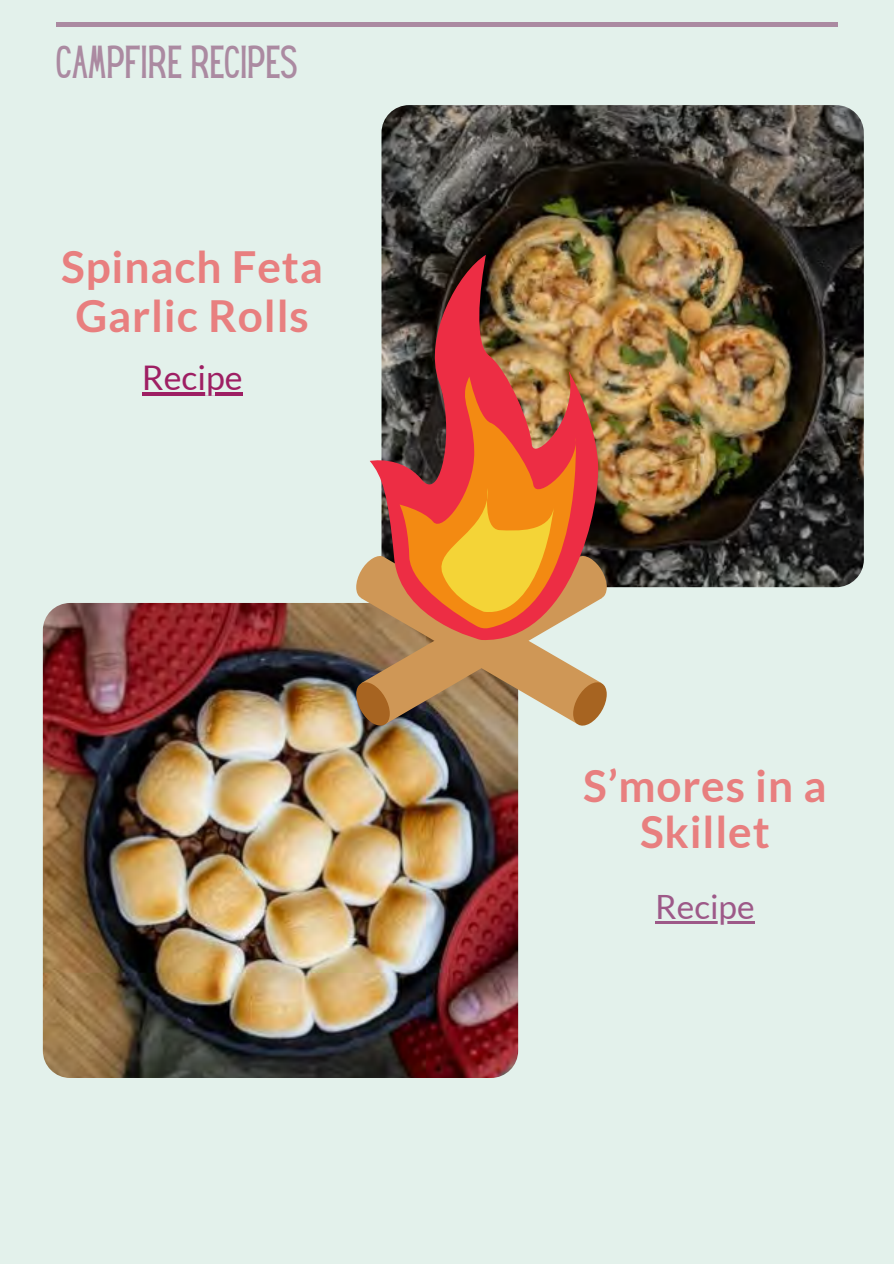
<style>
.page{position:relative;width:894px;height:1264px;background:#fff}
.page>*{position:absolute;margin:0;border:0;box-sizing:border-box;transform-origin:0 0}
.t1{font:700 44.1px/48.3px "Lato";letter-spacing:.02em;color:#e87f7f;text-align:center}
.t2{font:40.5px "Hey Gotcha";color:#ab8aa1}
.t3{font:33.9px "Lato";color:#9e1f63}
.t4{font:33.45px "Lato";color:#9d5988}
</style>
<div class="page">
<div style="left:0;top:0;width:893px;height:1263px;background:#e3f1eb"></div>
<div style="left:56px;top:22px;width:781px;height:5px;background:#ab8aa1"></div>
<img style="left:381px;top:105px;width:482px;height:482px;border-radius:28px">
<img style="left:43px;top:603px;width:475px;height:474px;border-radius:27px">
<img style="left:370px;top:255px;width:231px;height:233px">
<svg style="left:399px;top:376px;width:185px;height:112px;background:#ba4c37"></svg>
<svg style="left:356px;top:488px;width:250px;height:240px;background:#ce8d52"></svg>
<hr style="left:142px;top:392px;width:100px;height:3px;background:#9e1f63">
<hr style="left:655px;top:921px;width:99px;height:2px;background:#9d5988">
<p class="t2" style="left:56px;top:45px;width:241px">CAMPFIRE RECIPES</p>
<h1 class="t1" style="left:61px;top:242px;width:263px">Spinach Feta<br>Garlic Rolls</h1>
<p class="t3" style="left:142px;top:356px;width:102px">Recipe</p>
<p class="t1" style="left:583px;top:762px;width:245px;line-height:46.2px">S’mores in a<br>Skillet</p>
<h1 class="t4" style="left:655px;top:886px;width:101px">Recipe</h1>
</div>
